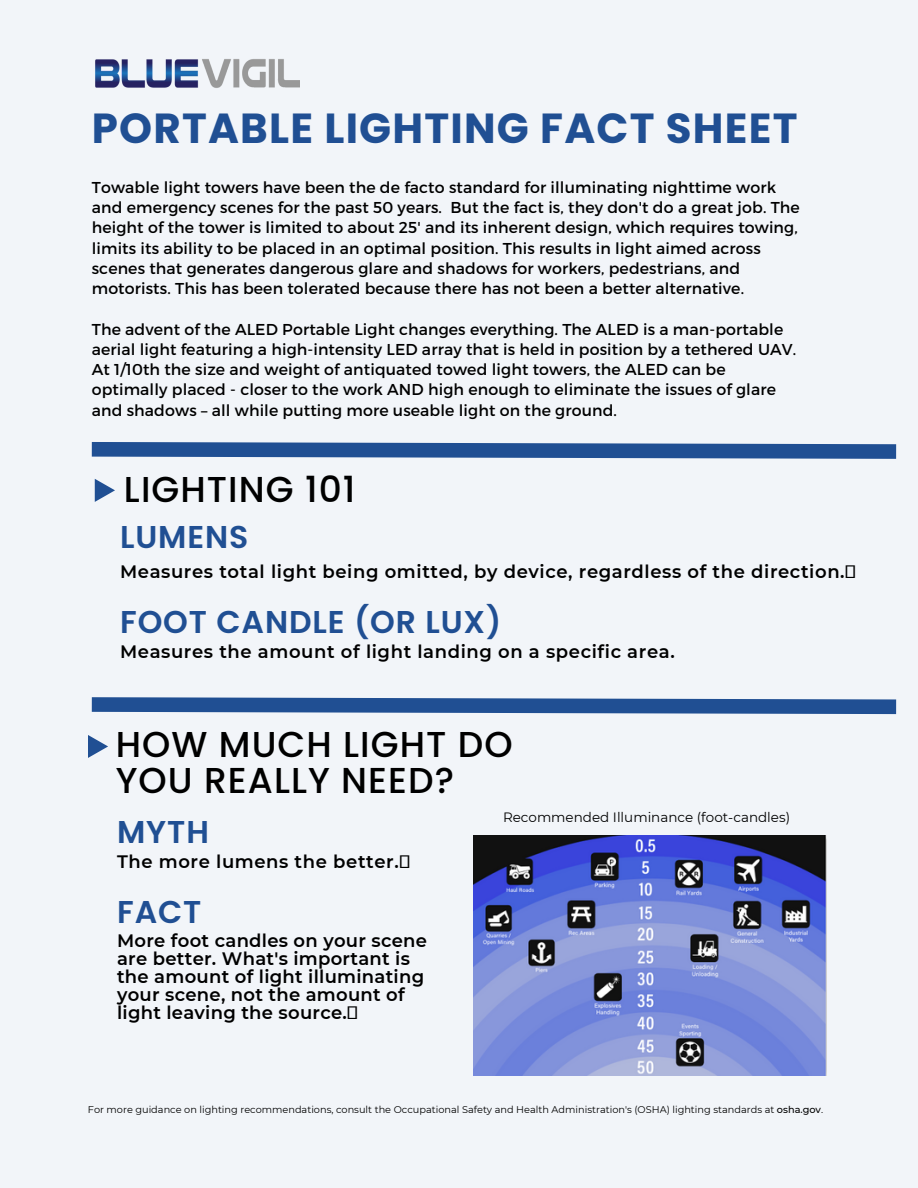
<style>
.page{position:relative;width:918px;height:1188px;background:#f2f5f9}
.page>*{position:absolute;margin:0;border:0;box-sizing:border-box;transform-origin:0 0}
.t1{font:700 42px "Poppins";letter-spacing:.03em;color:#204f93}
.t2{font:500 36px/36px "Poppins";letter-spacing:.03em;color:#000}
.t3{font:600 31.5px "Poppins";letter-spacing:.03em;color:#204f93}
.t4{font:600 18px "Montserrat";letter-spacing:.035em;color:#000}
.t5{font:600 18px/18px "Montserrat";letter-spacing:.015em;color:#000}
.t6{font:15.75px/20.2px "Montserrat";letter-spacing:.01em;color:#000}
.t7{font:13.5px "Montserrat";color:#000}
.t8{font:9.75px "Montserrat";color:#000}
.s1{font-weight:500}
</style>
<div class="page">
<img style="left:95px;top:59px;width:205px;height:29px">
<svg style="left:91px;top:442px;width:806px;height:17px;background:#3d66a1"></svg>
<svg style="left:95px;top:479px;width:20px;height:23px"></svg>
<svg style="left:91px;top:697px;width:806px;height:18px;background:#476ea6"></svg>
<img style="left:473px;top:836px;width:354px;height:239px">
<svg style="left:88px;top:735px;width:20px;height:23px"></svg>
<p class="t1" style="left:92px;top:99px;width:707px">PORTABLE LIGHTING FACT SHEET</p>
<p class="t6" style="left:92px;top:176px;width:710px">Towable light towers have been the de facto standard for illuminating nighttime work and emergency scenes for the past 50 years. But the fact is, they don't do a great job. The height of the tower is limited to about 25' and its inherent design, which requires towing, limits its ability to be placed in an optimal position. This results in light aimed across scenes that generates dangerous glare and shadows for workers, pedestrians, and motorists. This has been tolerated because there has not been a better alternative.</p>
<p class="t6" style="left:92px;top:318px;width:706px">The advent of the ALED Portable Light changes everything. The ALED is a man-portable aerial light featuring a high-intensity LED array that is held in position by a tethered UAV.<br>At 1/10th the size and weight of antiquated towed light towers, the ALED can be optimally placed - closer to the work AND high enough to eliminate the issues of glare and shadows – all while putting more useable light on the ground.</p>
<p class="t2" style="left:124px;top:471px;width:233px">LIGHTING 101</p>
<p class="t3" style="left:120px;top:515px;width:130px">LUMENS</p>
<p class="t4" style="left:120px;top:561px;width:726px">Measures total light being omitted, by device, regardless of the direction.</p>
<p class="t3" style="left:120px;top:600px;width:383px">FOOT CANDLE (OR LUX)</p>
<p class="t4" style="left:120px;top:641px;width:556px">Measures the amount of light landing on a specific area.</p>
<p class="t2" style="left:116px;top:726px;width:398px">HOW MUCH LIGHT DO<br>YOU REALLY NEED?</p>
<p class="t3" style="left:117px;top:810px;width:93px">MYTH</p>
<p class="t4" style="left:117px;top:851px;width:283px">The more lumens the better.</p>
<p class="t3" style="left:117px;top:890px;width:86px">FACT</p>
<p class="t5" style="left:117px;top:932px;width:311px">More foot candles on your scene are better. What's important is the amount of light illuminating your scene, not the amount of light leaving the source.</p>
<p class="t7" style="left:503px;top:809px;width:289px">Recommended Illuminance (foot-candles)</p>
<p class="t8" style="left:88px;top:1104px;width:737px">For more guidance on lighting recommendations, consult the Occupational Safety and Health Administration's (OSHA) lighting standards at <span class="s1">osha.gov</span>.</p>
</div>
